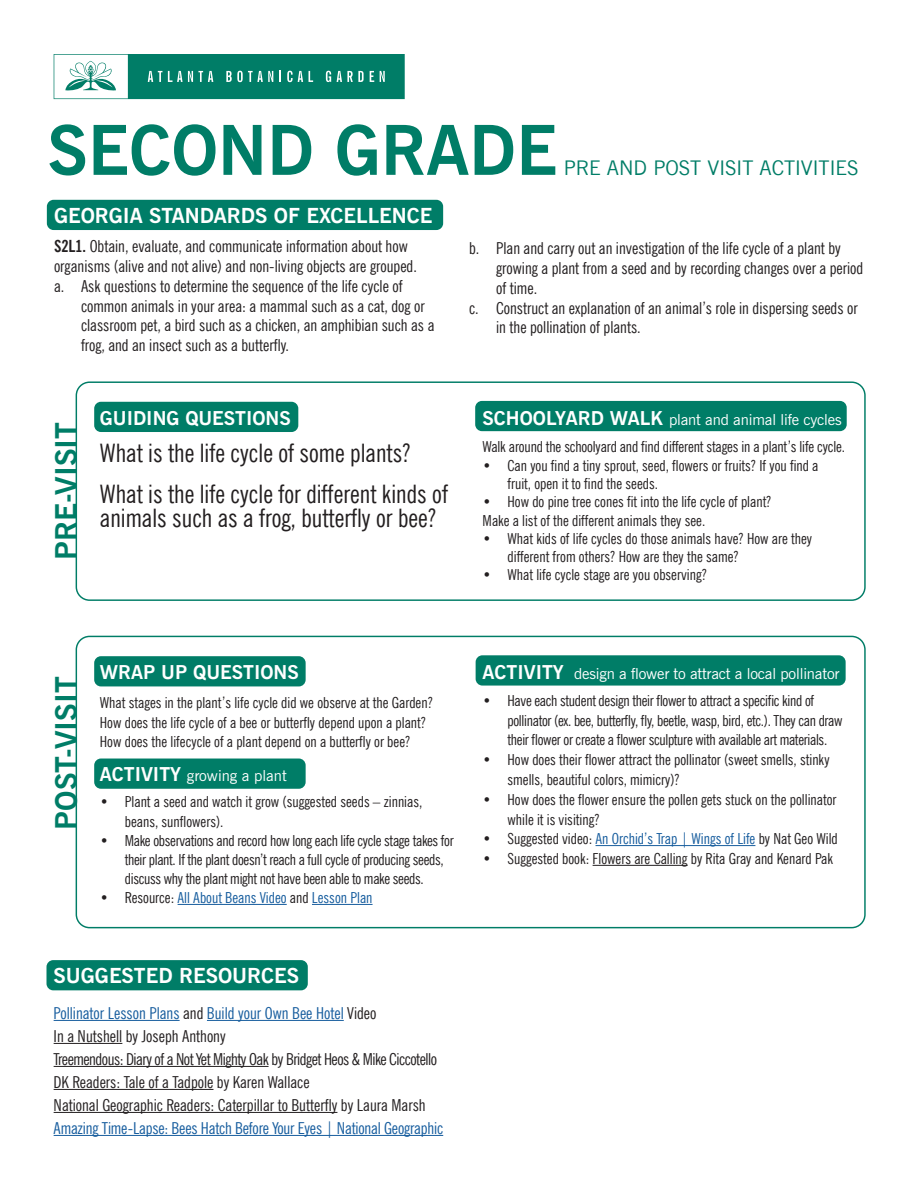
<style>
.page{position:relative;width:918px;height:1188px;background:#fff}
.page>*{position:absolute;margin:0;border:0;box-sizing:border-box;transform-origin:0 0}
.t1{font:700 68.7px "News Gothic BT";color:#007d67}
.t2{font:700 30px "News Gothic BT";color:#007d67}
.t3{font:condensed 25.5px/40.5px "News Gothic BT";color:#231f20}
.t4{font:700 21px "News Gothic BT";color:#fff}
.t5{font:20.25px "News Gothic BT";color:#007d67}
.t6{font:700 19.35px "News Gothic BT";color:#fff}
.t7{font:condensed 16.5px/19.8px "News Gothic BT";color:#231f20}
.t8{font:condensed 16.5px "News Gothic BT";letter-spacing:-.01em;color:#175d9e}
.t9{font:condensed 16.5px "News Gothic BT";letter-spacing:-.03em;color:#231f20}
.t10{font:condensed 15.3px/19.2px "News Gothic BT";color:#231f20}
.t11{font:condensed 15.3px/19.2px "News Gothic BT";letter-spacing:-.02em;color:#231f20}
.t12{font:15.3px "News Gothic BT";letter-spacing:-.01em;color:#fff}
.t13{font:condensed 15.3px "News Gothic BT";color:#175d9e}
.s1{font-weight:700}
.s2{font-weight:700;font-size:19.35px}
.s3{color:#231f20}
.s4{color:#175d9e}
</style>
<div class="page">
<div style="left:46px;top:960px;width:262px;height:30px;background:#007d67;border-radius:7px"></div>
<div style="left:94px;top:402px;width:204px;height:30px;background:#007d67;border-radius:7px"></div>
<div style="left:94px;top:656px;width:212px;height:30px;background:#007d67;border-radius:7px"></div>
<div style="left:94px;top:759px;width:212px;height:30px;background:#007d67;border-radius:7px"></div>
<div style="left:475px;top:401px;width:372px;height:30px;background:#007d67;border-radius:7px"></div>
<div style="left:476px;top:655px;width:370px;height:31px;background:#007d67;border-radius:7px"></div>
<hr style="left:54px;top:1020px;width:126px;height:1px;background:#175d9e">
<hr style="left:207px;top:1020px;width:137px;height:1px;background:#175d9e">
<hr style="left:54px;top:1043px;width:68px;height:1px;background:#231f20">
<hr style="left:54px;top:1066px;width:215px;height:1px;background:#231f20">
<hr style="left:54px;top:1089px;width:159px;height:1px;background:#231f20">
<hr style="left:54px;top:1112px;width:283px;height:1px;background:#231f20">
<hr style="left:54px;top:1135px;width:389px;height:1px;background:#175d9e">
<hr style="left:178px;top:904px;width:109px;height:1px;background:#175d9e">
<hr style="left:312px;top:904px;width:61px;height:1px;background:#175d9e">
<hr style="left:596px;top:845px;width:159px;height:1px;background:#175d9e">
<hr style="left:593px;top:865px;width:95px;height:1px;background:#231f20">
<svg style="left:54px;top:54px;width:351px;height:45px"></svg>
<div style="left:76px;top:381px;width:790px;height:220px;border:1px solid #007d67;border-radius:13px"></div>
<div style="left:47px;top:200px;width:396px;height:30px;background:#007d67;border-radius:7px"></div>
<p class="t1" style="left:48px;top:109px;width:511px">SECOND GRADE</p>
<p class="t5" style="left:564px;top:155px;width:296px">PRE AND POST VISIT ACTIVITIES</p>
<p class="t4" style="left:54px;top:203px;width:380px">GEORGIA STANDARDS OF EXCELLENCE</p>
<p class="t7" style="left:54px;top:236px;width:364px"><span class="s1">S2L1.</span> Obtain, evaluate, and communicate information about how organisms (alive and not alive) and non-living objects are grouped.</p>
<p class="t7" style="left:81px;top:276px;width:355px;text-indent:-27px">a. Ask questions to determine the sequence of the life cycle of common animals in your area: a mammal such as a cat, dog or classroom pet, a bird such as a chicken, an amphibian such as a frog, and an insect such as a butterfly.</p>
<p class="t7" style="left:496px;top:238px;width:369px;text-indent:-27px">b. Plan and carry out an investigation of the life cycle of a plant by growing a plant from a seed and by recording changes over a period of time.</p>
<p class="t7" style="left:496px;top:298px;width:363px;text-indent:-27px">c. Construct an explanation of an animal’s role in dispersing seeds or in the pollination of plants.</p>
<p class="t2" style="left:48px;top:560px;width:140px;rotate:-90deg">PRE-VISIT</p>
<p class="t6" style="left:100px;top:406px;width:192px">GUIDING QUESTIONS</p>
<p class="t3" style="left:100px;top:432px;width:350px">What is the life cycle of some plants?<br>What is the life cycle for different kinds of</p>
<p class="t3" style="left:100px;top:497px;width:338px">animals such as a frog, butterfly or bee?</p>
<p class="t12" style="left:483px;top:410px;width:361px"><span class="s2">SCHOOLYARD WALK</span> plant and animal life cycles</p>
<p class="t10" style="left:483px;top:437px;width:364px">Walk around the schoolyard and find different stages in a plant’s life cycle.</p>
<p class="t10" style="left:508px;top:456px;width:312px;line-height:18.3px;text-indent:-25px">• Can you find a tiny sprout, seed, flowers or fruits? If you find a fruit, open it to find the seeds.</p>
<p class="t10" style="left:483px;top:492px;width:290px">• How do pine tree cones fit into the life cycle of plant?</p>
<p class="t10" style="left:483px;top:510px;width:224px">Make a list of the different animals they see.</p>
<p class="t10" style="left:508px;top:529px;width:306px;line-height:18.3px;text-indent:-25px">• What kids of life cycles do those animals have? How are they different from others? How are they the same?</p>
<p class="t10" style="left:483px;top:565px;width:226px">• What life cycle stage are you observing?</p>
<p class="t2" style="left:48px;top:830px;width:155px;rotate:-90deg">POST-VISIT</p>
<p class="t6" style="left:100px;top:660px;width:200px">WRAP UP QUESTIONS</p>
<p class="t10" style="left:100px;top:693px;width:335px">What stages in the plant’s life cycle did we observe at the Garden?<br>How does the life cycle of a bee or butterfly depend upon a plant?<br>How does the lifecycle of a plant depend on a butterfly or bee?</p>
<p class="t12" style="left:100px;top:767px;width:188px"><span class="s2">ACTIVITY</span> growing a plant</p>
<p class="t10" style="left:125px;top:792px;width:299px;text-indent:-25px">• Plant a seed and watch it grow (suggested seeds – zinnias, beans, sunflowers).</p>
<p class="t11" style="left:125px;top:831px;width:330px;text-indent:-25px">• Make observations and record how long each life cycle stage takes for their plant. If the plant doesn’t reach a full cycle of producing seeds, discuss why the plant might not have been able to make seeds.</p>
<p class="t13" style="left:100px;top:888px;width:274px"><span class="s3">• Resource:</span> All About Beans Video <span class="s3">and</span> Lesson Plan</p>
<p class="t4" style="left:54px;top:963px;width:247px">SUGGESTED RESOURCES</p>
<p class="t8" style="left:54px;top:1003px;width:324px">Pollinator Lesson Plans <span class="s3">and</span> Build your Own Bee Hotel <span class="s3">Video</span></p>
<p class="t7" style="left:54px;top:1026px;width:174px">In a Nutshell by Joseph Anthony</p>
<p class="t9" style="left:54px;top:1049px;width:385px">Treemendous: Diary of a Not Yet Mighty Oak by Bridget Heos &amp; Mike Ciccotello</p>
<p class="t7" style="left:54px;top:1072px;width:258px">DK Readers: Tale of a Tadpole by Karen Wallace</p>
<p class="t7" style="left:54px;top:1095px;width:374px">National Geographic Readers: Caterpillar to Butterfly by Laura Marsh</p>
<p class="t8" style="left:54px;top:1118px;width:391px">Amazing Time-Lapse: Bees Hatch Before Your Eyes | National Geographic</p>
<p class="t12" style="left:483px;top:664px;width:358px"><span class="s2">ACTIVITY</span> design a flower to attract a local pollinator</p>
<p class="t11" style="left:508px;top:691px;width:337px;line-height:19.8px;text-indent:-25px">• Have each student design their flower to attract a specific kind of pollinator (ex. bee, butterfly, fly, beetle, wasp, bird, etc.). They can draw their flower or create a flower sculpture with available art materials.</p>
<p class="t10" style="left:508px;top:750px;width:324px;line-height:19.8px;text-indent:-25px">• How does their flower attract the pollinator (sweet smells, stinky smells, beautiful colors, mimicry)?</p>
<p class="t10" style="left:508px;top:789px;width:331px;line-height:19.8px;text-indent:-25px">• How does the flower ensure the pollen gets stuck on the pollinator while it is visiting?</p>
<p class="t10" style="left:483px;top:829px;width:357px">• Suggested video: <span class="s4">An Orchid’s Trap | Wings of Life</span> by Nat Geo Wild</p>
<p class="t10" style="left:483px;top:849px;width:352px">• Suggested book: Flowers are Calling by Rita Gray and Kenard Pak</p>
</div>
